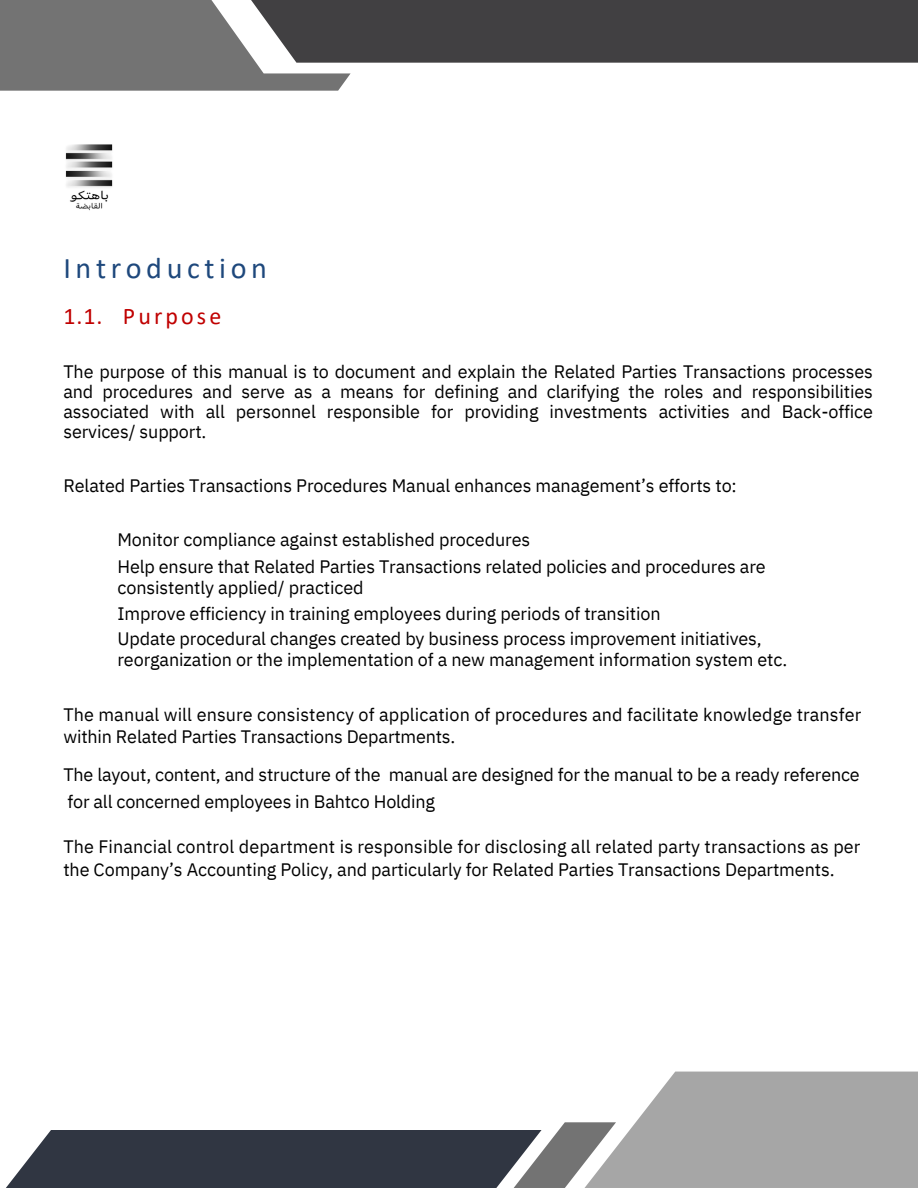
<style>
.page{position:relative;width:918px;height:1188px;background:#fff}
.page>*{position:absolute;margin:0;border:0;box-sizing:border-box;transform-origin:0 0}
.t1{font:30px "Calibri";letter-spacing:.155em;color:#1e487c}
.t2{font:24px "Calibri";letter-spacing:.13em;color:#c00000}
.t3{font:18px/20.2px "IBM Plex Sans";letter-spacing:-.005em;color:#000;text-align:justify}
</style>
<div class="page">
<svg style="left:0;top:0;width:918px;height:91px"></svg>
<img style="left:65px;top:144px;width:48px;height:67px">
<svg style="left:6px;top:1072px;width:912px;height:116px"></svg>
<p class="t1" style="left:63px;top:256px;width:205px">Introduction</p>
<h1 class="t2" style="left:63px;top:306px;width:41px">1.1.</h1>
<h2 class="t2" style="left:123px;top:306px;width:100px">Purpose</h2>
<h2 class="t3" style="left:63px;top:361px;width:811px">The purpose of this manual is to document and explain the Related Parties Transactions processes and procedures and serve as a means for defining and clarifying the roles and responsibilities associated with all personnel responsible for providing investments activities and Back-office services/ support.</h2>
<p class="t3" style="left:63px;top:475px;width:675px">Related Parties Transactions Procedures Manual enhances management’s efforts to:</p>
<p class="t3" style="left:117px;top:529px;width:414px">Monitor compliance against established procedures</p>
<p class="t3" style="left:117px;top:556px;width:650px">Help ensure that Related Parties Transactions related policies and procedures are</p>
<p class="t3" style="left:117px;top:577px;width:248px">consistently applied/ practiced</p>
<p class="t3" style="left:117px;top:603px;width:545px">Improve efficiency in training employees during periods of transition</p>
<p class="t3" style="left:117px;top:628px;width:646px">Update procedural changes created by business process improvement initiatives,</p>
<p class="t3" style="left:117px;top:649px;width:671px">reorganization or the implementation of a new management information system etc.</p>
<p class="t3" style="left:63px;top:704px;width:799px">The manual will ensure consistency of application of procedures and facilitate knowledge transfer</p>
<p class="t3" style="left:63px;top:726px;width:394px">within Related Parties Transactions Departments.</p>
<p class="t3" style="left:63px;top:765px;width:798px">The layout, content, and structure of the manual are designed for the manual to be a ready reference</p>
<p class="t3" style="left:67px;top:792px;width:369px">for all concerned employees in Bahtco Holding</p>
<p class="t3" style="left:63px;top:837px;width:799px">The Financial control department is responsible for disclosing all related party transactions as per</p>
<p class="t3" style="left:63px;top:859px;width:773px">the Company’s Accounting Policy, and particularly for Related Parties Transactions Departments.</p>
</div>
